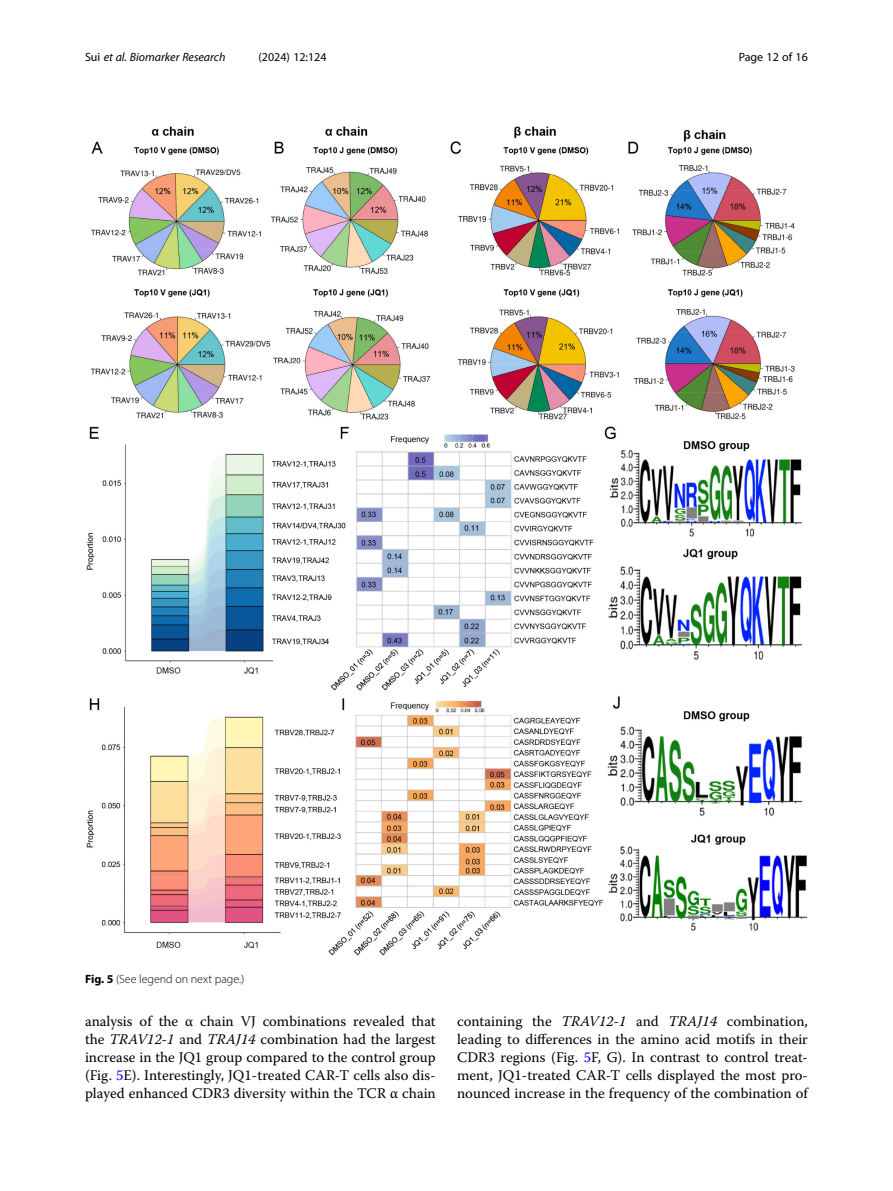
<style>
.page{position:relative;width:893px;height:1191px;background:#fff}
.page>*{position:absolute;margin:0;border:0;box-sizing:border-box;transform-origin:0 0}
.Body_Text{font:14.7px/18px "Warnock Pro";color:#000;text-align:justify}
.Figure_Caption{font:300 12px "Myriad Pro";color:#000}
.t1{font:italic 12px "Myriad Pro";color:#000}
.t2{font:12px "Myriad Pro";color:#000}
.s1{font-style:normal}
.s2{font-weight:700}
.s3{font-style:italic}
.s4{color:#00f}
</style>
<div class="page">
<img style="left:86px;top:126px;width:722px;height:829px">
<p class="t1" style="left:85px;top:50px;width:142px"><span class="s1">Sui</span> et al. Biomarker Research</p>
<p class="t2" style="left:259px;top:50px;width:70px">(2024) 12:124</p>
<p class="t2" style="left:739px;top:50px;width:71px">Page 12 of 16</p>
<p class="Figure_Caption" style="left:85px;top:971px;width:161px"><span class="s2">Fig. 5</span> (See legend on next page.)</p>
<p class="Body_Text" style="left:85px;top:1012px;width:352px">analysis of the α chain VJ combinations revealed that the <span class="s3">TRAV12-1</span> and <span class="s3">TRAJ14</span> combination had the largest increase in the JQ1 group compared to the control group (Fig. <span class="s4">5</span>E). Interestingly, JQ1-treated CAR-T cells also dis&shy;played enhanced CDR3 diversity within the TCR α chain</p>
<p class="Body_Text" style="left:457px;top:1012px;width:352px">containing the <span class="s3">TRAV12-1</span> and <span class="s3">TRAJ14</span> combination, leading to differences in the amino acid motifs in their CDR3 regions (Fig. <span class="s4">5</span>F, G). In contrast to control treat&shy;ment, JQ1-treated CAR-T cells displayed the most pro&shy;nounced increase in the frequency of the combination of</p>
</div>
